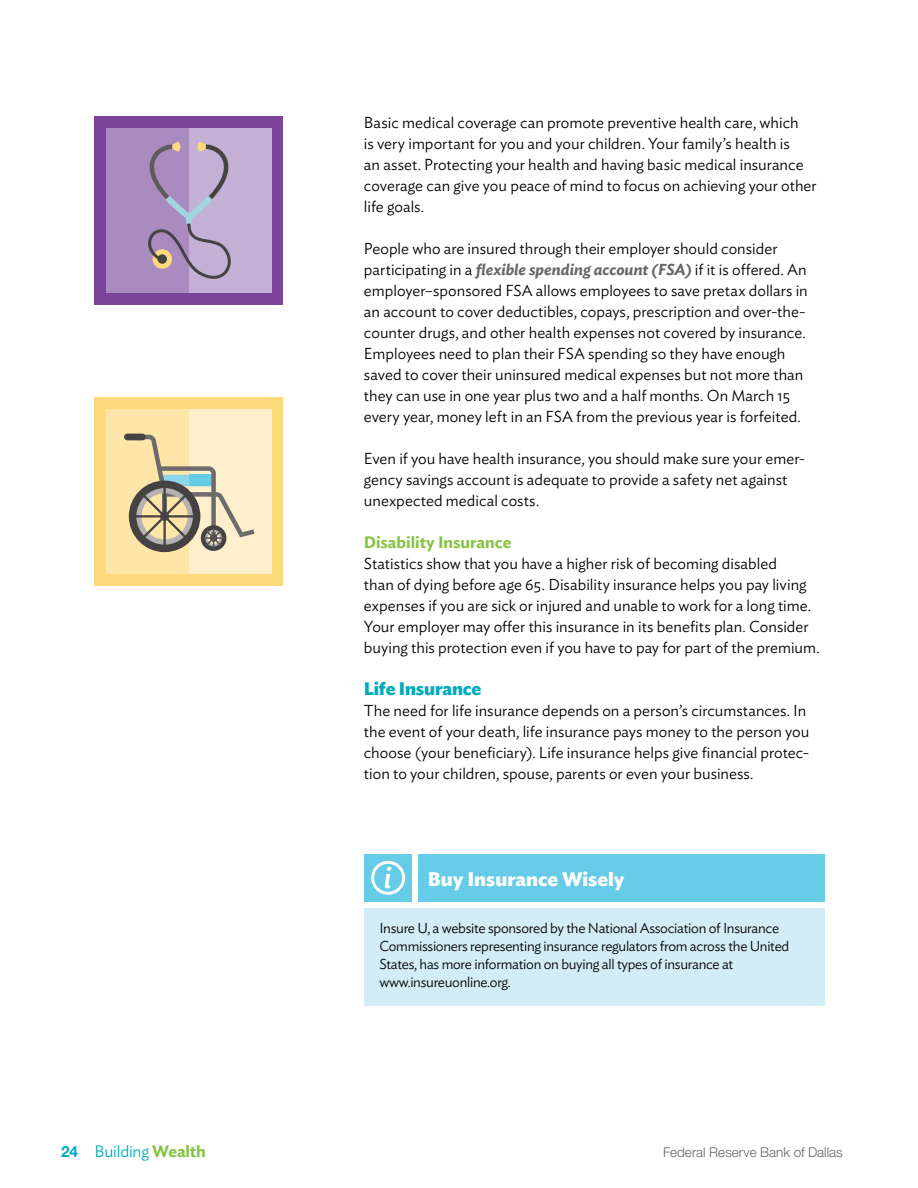
<style>
.page{position:relative;width:918px;height:1188px;background:#fff}
.page>*{position:absolute;margin:0;border:0;box-sizing:border-box;transform-origin:0 0}
.t1{font:italic 500 30px "Ideal Sans";color:#fff}
.t2{font:700 19.5px "Ideal Sans";color:#fff}
.t3{font:700 18px "Ideal Sans";letter-spacing:-.01em;color:#00abbd}
.t4{font:600 16.5px "Ideal Sans";color:#85c441}
.t5{font:300 16.5px "Ideal Sans";letter-spacing:-.01em;color:#00abbd}
.t6{font:300 15.75px/21px "Ideal Sans";color:#000}
.t7{font:300 14.25px/18px "Ideal Sans";letter-spacing:-.02em;color:#000}
.t8{font:300 13.5px "Helvetica Neue LT Std";color:#656669}
.s1{font-weight:600;font-style:italic;color:#656669}
.s2{font-family:"Helvetica Neue LT Std";font-weight:700;font-size:15.45px}
.s3{font-weight:600;color:#85c441}
</style>
<div class="page">
<div style="left:364px;top:854px;width:48px;height:47px;background:#65cbe6"></div>
<div style="left:371px;top:861px;width:34px;height:34px;border:3px solid #fff;border-radius:50%"></div>
<div style="left:419px;top:854px;width:406px;height:48px;background:#65cbe6"></div>
<div style="left:364px;top:908px;width:461px;height:98px;background:#d2edf5"></div>
<div style="left:94px;top:397px;width:190px;height:189px;background:#feda7c"></div>
<div style="left:107px;top:409px;width:164px;height:165px;background:#ffefcd"></div>
<div style="left:107px;top:409px;width:82px;height:165px;background:#ffe5a7"></div>
<div style="left:124px;top:434px;width:22px;height:6px;background:#454242;border-radius:3px"></div>
<svg style="left:129px;top:435px;width:125px;height:117px"></svg>
<div style="left:94px;top:116px;width:190px;height:189px;background:#7b449a"></div>
<div style="left:107px;top:128px;width:164px;height:165px;background:#c4b0d5"></div>
<div style="left:107px;top:128px;width:82px;height:165px;background:#aa8bc0"></div>
<svg style="left:148px;top:142px;width:83px;height:137px"></svg>
<p class="t6" style="left:364px;top:111px;width:454px">Basic medical coverage can promote preventive health care, which<br>is very important for you and your children. Your family’s health is<br>an asset. Protecting your health and having basic medical insurance coverage can give you peace of mind to focus on achieving your other life goals.</p>
<p class="t6" style="left:364px;top:237px;width:445px">People who are insured through their employer should consider participating in a <span class="s1">flexible spending account (FSA)</span> if it is offered. An employer–sponsored FSA allows employees to save pretax dollars in an account to cover deductibles, copays, prescription and over-the&shy;counter drugs, and other health expenses not covered by insurance.<br>Employees need to plan their FSA spending so they have enough saved to cover their uninsured medical expenses but not more than they can use in one year plus two and a half months. On March 15 every year, money left in an FSA from the previous year is forfeited.</p>
<p class="t6" style="left:364px;top:447px;width:443px">Even if you have health insurance, you should make sure your emer&shy;gency savings account is adequate to provide a safety net against unexpected medical costs.</p>
<p class="t4" style="left:364px;top:529px;width:149px">Disability Insurance</p>
<p class="t6" style="left:364px;top:552px;width:457px">Statistics show that you have a higher risk of becoming disabled<br>than of dying before age 65. Disability insurance helps you pay living expenses if you are sick or injured and unable to work for a long time.<br>Your employer may offer this insurance in its benefits plan. Consider buying this protection even if you have to pay for part of the premium.</p>
<p class="t3" style="left:364px;top:674px;width:119px">Life Insurance</p>
<p class="t6" style="left:364px;top:699px;width:447px">The need for life insurance depends on a person’s circumstances. In the event of your death, life insurance pays money to the person you choose (your beneficiary). Life insurance helps give financial protec&shy;tion to your children, spouse, parents or even your business.</p>
<h1 class="t1" style="left:384px;top:855px;width:9px">i</h1>
<p class="t2" style="left:428px;top:864px;width:198px">Buy Insurance Wisely</p>
<p class="t7" style="left:379px;top:918px;width:412px">Insure U, a website sponsored by the National Association of Insurance Commissioners representing insurance regulators from across the United States, has more information on buying all types of insurance at www.insureuonline.org.</p>
<p class="t5" style="left:61px;top:1139px;width:146px"><span class="s2">24</span> Building <span class="s3">Wealth</span></p>
<p class="t8" style="left:663px;top:1144px;width:181px">Federal Reserve Bank of Dallas</p>
</div>
